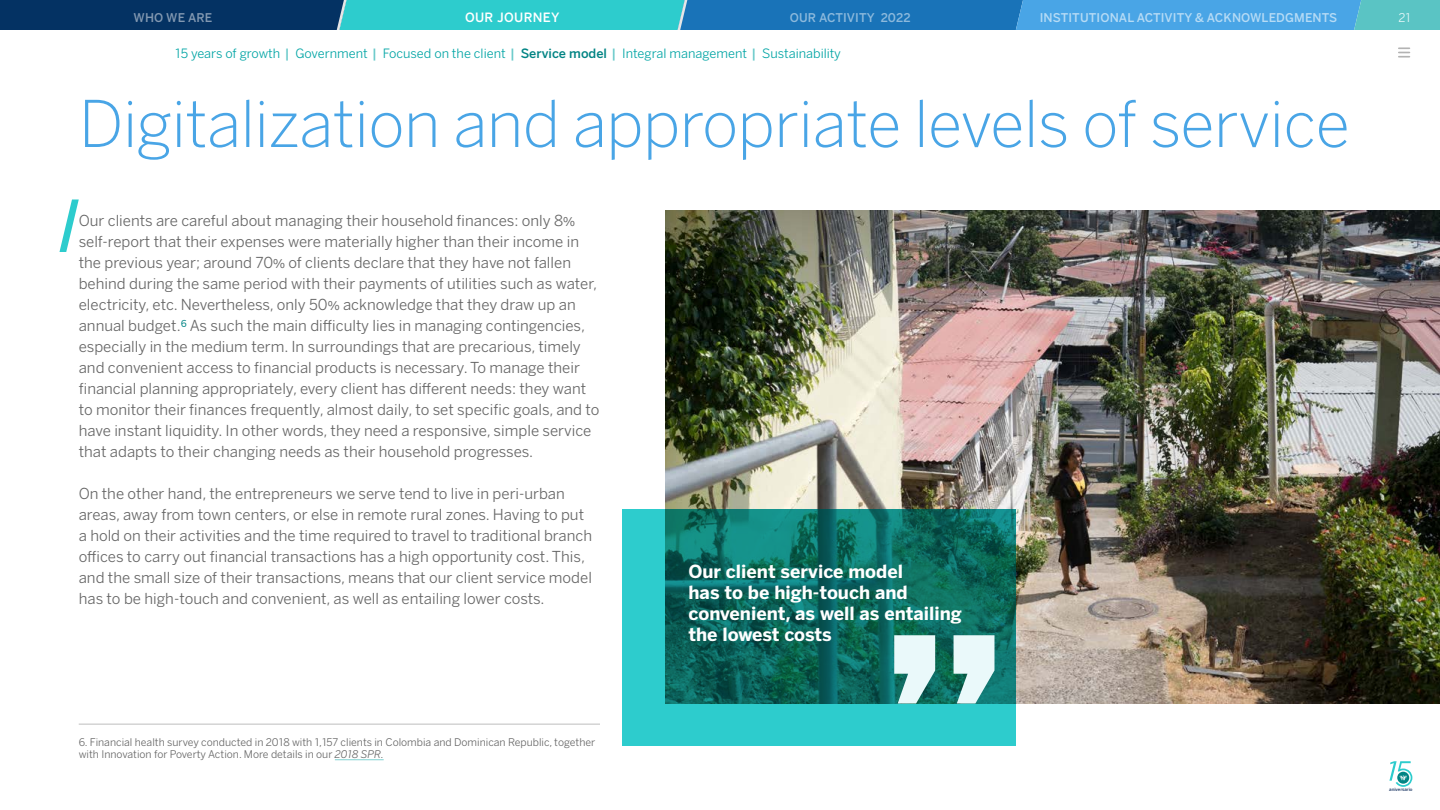
<style>
.page{position:relative;width:1440px;height:810px;background:#fff}
.page>*{position:absolute;margin:0;border:0;box-sizing:border-box;transform-origin:0 0}
.t1{font:300 63.75px "Benton Sans BBVA";letter-spacing:-.01em;color:#49a5e6}
.t2{font:700 18px/21px "Benton Sans BBVA";color:#fff}
.t3{font:15px/21px "Benton Sans BBVA";color:#666}
.t4{font:12.75px "Benton Sans BBVA";color:#02a5a5}
.t5{font:500 12.75px "Benton Sans BBVA";letter-spacing:.03em;color:#fff}
.t6{font:500 12px "Benton Sans BBVA";letter-spacing:.01em;color:#b6dbf5}
.t7{font:500 12px "Benton Sans BBVA";letter-spacing:.01em;color:#8cb9dc}
.t8{font:500 12px "Benton Sans BBVA";letter-spacing:.01em;color:#8298b1}
.t9{font:12px "Benton Sans BBVA";color:#eaf9fa}
.t10{font:10.5px/12.8px "Benton Sans BBVA";color:#666}
.t11{font:500 4.43px "Benton Sans BBVA";color:#1c3764}
.s1{font-weight:500;color:#67c9c9}
.s2{font-weight:500;color:#028484}
.s3{color:#028484}
.s4{font-style:italic}
</style>
<div class="page">
<img style="left:666px;top:210px;width:774px;height:494px">
<hr style="left:79px;top:724px;width:521px;height:1px;background:#bdbdbd">
<hr style="left:335px;top:759px;width:49px;height:1px;background:#81d2d2">
<svg style="left:59px;top:200px;width:20px;height:52px"></svg>
<svg style="left:622px;top:509px;width:394px;height:237px;background:#168881"></svg>
<svg style="left:894px;top:635px;width:100px;height:69px;background:#9ac5c1"></svg>
<svg style="left:1389px;top:761px;width:23px;height:26px"></svg>
<svg style="left:1399px;top:47px;width:10px;height:11px"></svg>
<svg style="left:0;top:0;width:1440px;height:30px;background:#2889b4"></svg>
<p class="t8" style="left:134px;top:10px;width:80px">WHO WE ARE</p>
<p class="t5" style="left:465px;top:9px;width:96px">OUR JOURNEY</p>
<p class="t7" style="left:790px;top:10px;width:122px">OUR ACTIVITY 2022</p>
<p class="t6" style="left:1040px;top:10px;width:299px">INSTITUTIONAL ACTIVITY &amp; ACKNOWLEDGMENTS</p>
<p class="t9" style="left:1398px;top:10px;width:14px">21</p>
<p class="t4" style="left:175px;top:45px;width:667px">15 years of growth <span class="s1">|</span> Government <span class="s1">|</span> Focused on the client <span class="s1">|</span> <span class="s2">Service model</span> <span class="s1">|</span> Integral management <span class="s1">|</span> Sustainability</p>
<h1 class="t1" style="left:79px;top:86px;width:1273px">Digitalization and appropriate levels of service</h1>
<p class="t3" style="left:79px;top:210px;width:522px">Our clients are careful about managing their household finances: only 8% self-report that their expenses were materially higher than their income in the previous year; around 70% of clients declare that they have not fallen behind during the same period with their payments of utilities such as water, electricity, etc. Nevertheless, only 50% acknowledge that they draw up an annual budget.<span class="s3">6</span> As such the main difficulty lies in managing contingencies, especially in the medium term. In surroundings that are precarious, timely and convenient access to financial products is necessary. To manage their financial planning appropriately, every client has different needs: they want to monitor their finances frequently, almost daily, to set specific goals, and to have instant liquidity. In other words, they need a responsive, simple service that adapts to their changing needs as their household progresses.</p>
<p class="t3" style="left:79px;top:483px;width:515px">On the other hand, the entrepreneurs we serve tend to live in peri-urban areas, away from town centers, or else in remote rural zones. Having to put a hold on their activities and the time required to travel to traditional branch offices to carry out financial transactions has a high opportunity cost. This, and the small size of their transactions, means that our client service model has to be high-touch and convenient, as well as entailing lower costs.</p>
<p class="t10" style="left:79px;top:735px;width:518px">6. Financial health survey conducted in 2018 with 1,157 clients in Colombia and Dominican Republic, together with Innovation for Poverty Action. More details in our <span class="s4">2018 SPR.</span></p>
<p class="t2" style="left:688px;top:561px;width:275px">Our client service model<br>has to be high-touch and convenient, as well as entailing the lowest costs</p>
<p class="t11" style="left:1389px;top:787px;width:25px">aniversario</p>
</div>
